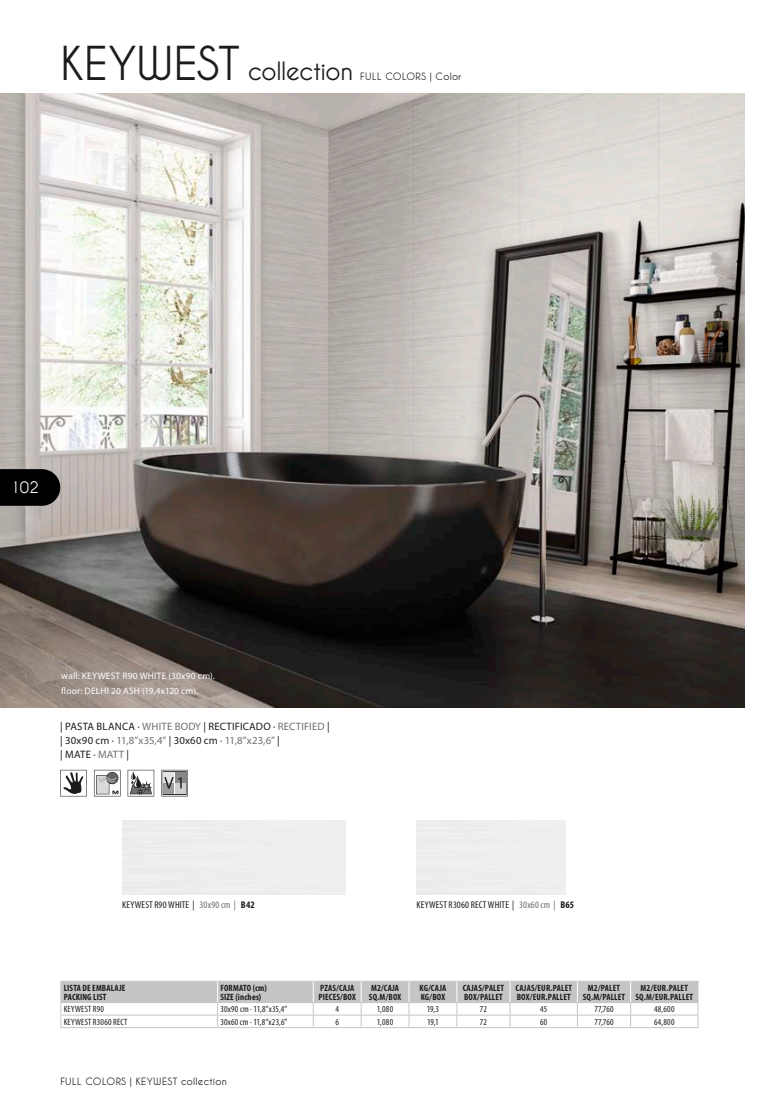
<style>
.page{position:relative;width:780px;height:1099px;background:#fff}
.page>*{position:absolute;margin:0;border:0;box-sizing:border-box;transform-origin:0 0}
.GEN20_-_TITULOS_COLE{font:700 25px "Caviar Dreams";letter-spacing:-.015em;color:#1c1c1a}
.GEN20_-_NUM_PAG{font:700 15.88px "Caviar Dreams";color:#fff}
.GEN20_-_INFORMACION{font:10.75px "Myriad Pro";letter-spacing:.015em;color:#1c1c1a}
.GEN20_-_INFORMACION-2{font:10.75px "Myriad Pro";letter-spacing:.01em;color:#6e6e6e}
.GEN20_-_TEXTOS_MINI{font:700 10px "Caviar Dreams";letter-spacing:.025em;color:#1c1c1a}
.GEN20_-_DESPIECE{font:condensed 9.88px "Myriad Pro";letter-spacing:.015em;color:#1c1c1a}
.GEN20_-_TEXTOS_ambie{font:9.38px "Myriad Pro";letter-spacing:.025em;color:#fff}
.GEN20_-_TABLAS_-_CEN{font:700 condensed 9.12px "Myriad Pro";letter-spacing:.01em;color:#1c1c1a}
.GEN20_-_TABLAS{font:condensed 9.12px "Myriad Pro";letter-spacing:.025em;color:#1c1c1a}
.GEN20_-_TABLAS-2{font:700 condensed 9.12px "Myriad Pro";letter-spacing:.015em;color:#1c1c1a}
.GEN20_-_TABLAS_-_CEN-2{font:700 condensed 9.12px "Myriad Pro";letter-spacing:.03em;color:#1c1c1a}
.s1{font-size:46.25px}
.s2{color:#6e6e6e}
.s3{color:#1c1c1a}
.s4{font-weight:700}
</style>
<div class="page">
<img style="left:0;top:94px;width:744px;height:613px">
<svg style="left:60px;top:769px;width:27px;height:27px"></svg>
<svg style="left:161px;top:769px;width:27px;height:27px"></svg>
<svg style="left:94px;top:769px;width:26px;height:27px"></svg>
<svg style="left:128px;top:769px;width:26px;height:27px"></svg>
<hr style="left:217px;top:1027px;width:96px;height:1px;background:#c5c5c5">
<hr style="left:313px;top:1027px;width:48px;height:1px;background:#c5c5c5">
<hr style="left:361px;top:1027px;width:48px;height:1px;background:#c5c5c5">
<hr style="left:409px;top:1027px;width:48px;height:1px;background:#c5c5c5">
<hr style="left:457px;top:1027px;width:53px;height:1px;background:#c5c5c5">
<hr style="left:510px;top:1027px;width:67px;height:1px;background:#c5c5c5">
<hr style="left:577px;top:1027px;width:53px;height:1px;background:#c5c5c5">
<hr style="left:630px;top:1027px;width:68px;height:1px;background:#c5c5c5">
<hr style="left:60px;top:980px;width:157px;height:1px;background:#c5c5c5">
<hr style="left:217px;top:980px;width:96px;height:1px;background:#c5c5c5">
<hr style="left:313px;top:980px;width:48px;height:1px;background:#c5c5c5">
<hr style="left:361px;top:980px;width:48px;height:1px;background:#c5c5c5">
<hr style="left:409px;top:980px;width:48px;height:1px;background:#c5c5c5">
<hr style="left:457px;top:980px;width:53px;height:1px;background:#c5c5c5">
<hr style="left:510px;top:980px;width:67px;height:1px;background:#c5c5c5">
<hr style="left:577px;top:980px;width:53px;height:1px;background:#c5c5c5">
<hr style="left:630px;top:980px;width:68px;height:1px;background:#c5c5c5">
<hr style="left:60px;top:1027px;width:157px;height:1px;background:#c5c5c5">
<svg style="left:60px;top:981px;width:638px;height:46px"></svg>
<svg style="left:0;top:469px;width:60px;height:37px;background:#0d0c0c"></svg>
<p class="GEN20_-_TITULOS_COLE" style="left:60px;top:57px;width:294px"><span class="s1">KEYWEST</span> collection</p>
<p class="GEN20_-_TEXTOS_MINI" style="left:360px;top:71px;width:102px">FULL COLORS | Color</p>
<p class="GEN20_-_NUM_PAG" style="left:11px;top:478px;width:30px">102</p>
<p class="GEN20_-_TEXTOS_ambie" style="left:61px;top:670px;width:155px">wall: KEYWEST R90 WHITE (30x90 cm).</p>
<p class="GEN20_-_TEXTOS_ambie" style="left:61px;top:685px;width:138px">floor: DELHI 20 ASH (19,4x120 cm).</p>
<p class="GEN20_-_INFORMACION" style="left:60px;top:719px;width:271px">| PASTA BLANCA · <span class="s2">WHITE BODY</span> | RECTIFICADO · <span class="s2">RECTIFIED</span> |</p>
<p class="GEN20_-_INFORMACION-2" style="left:60px;top:733px;width:221px"><span class="s3">| 30x90 cm ·</span> 11,8”x35,4” <span class="s3">| 30x60 cm ·</span> 11,8”x23,6” <span class="s3">|</span></p>
<p class="GEN20_-_INFORMACION" style="left:60px;top:747px;width:70px">| MATE · <span class="s2">MATT</span> |</p>
<p class="GEN20_-_DESPIECE" style="left:122px;top:899px;width:134px">KEYWEST R90 WHITE | <span class="s2">30x90 cm |</span> <span class="s4">B42</span></p>
<p class="GEN20_-_DESPIECE" style="left:416px;top:899px;width:159px">KEYWEST R3060 RECT WHITE | <span class="s2">30x60 cm |</span> <span class="s4">B65</span></p>
<p class="GEN20_-_TABLAS-2" style="left:64px;top:982px;width:63px">LISTA DE EMBALAJE</p>
<p class="GEN20_-_TABLAS-2" style="left:64px;top:990px;width:44px">PACKING LIST</p>
<p class="GEN20_-_TABLAS-2" style="left:220px;top:982px;width:48px">FORMATO (cm)</p>
<p class="GEN20_-_TABLAS-2" style="left:220px;top:990px;width:42px">SIZE (inches)</p>
<p class="GEN20_-_TABLAS_-_CEN-2" style="left:320px;top:982px;width:36px">PZAS/CAJA</p>
<p class="GEN20_-_TABLAS_-_CEN" style="left:318px;top:990px;width:39px">PIECES/BOX</p>
<p class="GEN20_-_TABLAS_-_CEN" style="left:371px;top:982px;width:30px">M2/CAJA</p>
<p class="GEN20_-_TABLAS_-_CEN" style="left:369px;top:990px;width:34px">SQ.M/BOX</p>
<p class="GEN20_-_TABLAS_-_CEN" style="left:419px;top:982px;width:28px">KG/CAJA</p>
<p class="GEN20_-_TABLAS_-_CEN" style="left:421px;top:990px;width:26px">KG/BOX</p>
<p class="GEN20_-_TABLAS_-_CEN" style="left:462px;top:982px;width:43px">CAJAS/PALET</p>
<p class="GEN20_-_TABLAS_-_CEN" style="left:464px;top:990px;width:40px">BOX/PALLET</p>
<p class="GEN20_-_TABLAS_-_CEN" style="left:515px;top:982px;width:58px">CAJAS/EUR.PALET</p>
<p class="GEN20_-_TABLAS_-_CEN" style="left:516px;top:990px;width:55px">BOX/EUR.PALLET</p>
<p class="GEN20_-_TABLAS_-_CEN" style="left:588px;top:982px;width:34px">M2/PALET</p>
<p class="GEN20_-_TABLAS_-_CEN" style="left:582px;top:990px;width:44px">SQ.M/PALLET</p>
<p class="GEN20_-_TABLAS_-_CEN" style="left:640px;top:982px;width:49px">M2/EUR.PALET</p>
<p class="GEN20_-_TABLAS_-_CEN" style="left:635px;top:990px;width:59px">SQ.M/EUR.PALLET</p>
<p class="GEN20_-_TABLAS" style="left:64px;top:1003px;width:42px">KEYWEST R90</p>
<p class="GEN20_-_TABLAS" style="left:220px;top:1003px;width:68px">30x90 cm · 11,8”x35,4”</p>
<p class="GEN20_-_TABLAS" style="left:335px;top:1003px;width:5px">4</p>
<p class="GEN20_-_TABLAS" style="left:377px;top:1003px;width:18px">1,080</p>
<p class="GEN20_-_TABLAS" style="left:427px;top:1003px;width:14px">19,3</p>
<p class="GEN20_-_TABLAS" style="left:480px;top:1003px;width:9px">72</p>
<p class="GEN20_-_TABLAS" style="left:540px;top:1003px;width:9px">45</p>
<p class="GEN20_-_TABLAS" style="left:594px;top:1003px;width:21px">77,760</p>
<p class="GEN20_-_TABLAS" style="left:654px;top:1003px;width:22px">48,600</p>
<p class="GEN20_-_TABLAS" style="left:64px;top:1016px;width:65px">KEYWEST R3060 RECT</p>
<p class="GEN20_-_TABLAS" style="left:220px;top:1016px;width:68px">30x60 cm · 11,8”x23,6”</p>
<p class="GEN20_-_TABLAS" style="left:335px;top:1016px;width:5px">6</p>
<p class="GEN20_-_TABLAS" style="left:377px;top:1016px;width:18px">1,080</p>
<p class="GEN20_-_TABLAS" style="left:427px;top:1016px;width:13px">19,1</p>
<p class="GEN20_-_TABLAS" style="left:480px;top:1016px;width:9px">72</p>
<p class="GEN20_-_TABLAS" style="left:540px;top:1016px;width:9px">60</p>
<p class="GEN20_-_TABLAS" style="left:594px;top:1016px;width:21px">77,760</p>
<p class="GEN20_-_TABLAS" style="left:654px;top:1016px;width:22px">64,800</p>
<p class="GEN20_-_TEXTOS_MINI" style="left:60px;top:1075px;width:168px">FULL COLORS | KEYWEST collection</p>
</div>
